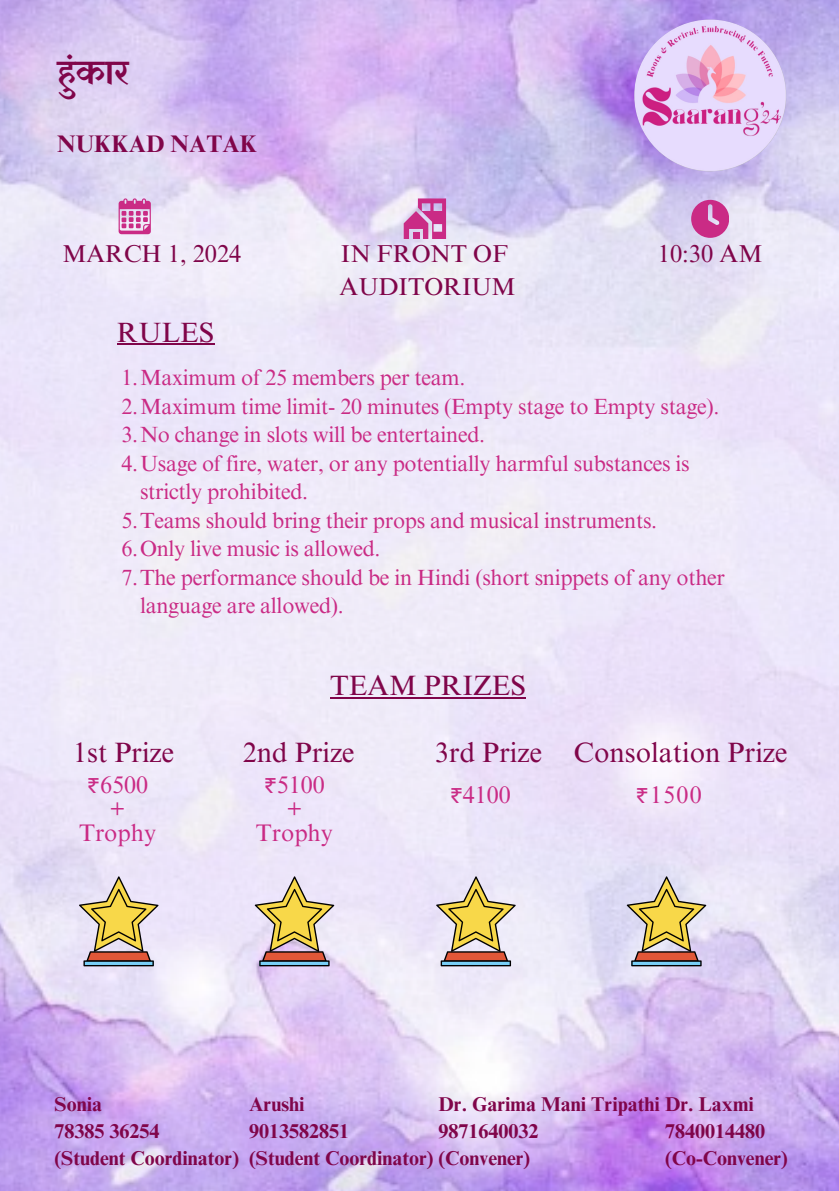
<style>
.page{position:relative;width:839px;height:1191px;background:#fff}
.page>*{position:absolute;margin:0;border:0;box-sizing:border-box;transform-origin:0 0}
.t1{font:34px "Yatra One";color:#80054a}
.t2{font:28px "Times NRMT Pro";color:#80054a}
.t3{font:24.4px/33px "Times NRMT Pro";color:#80054a}
.t4{font:24px/24px "Times NRMT Pro";color:#ca2b85;text-align:center}
.t5{font:700 24px "Times NRMT Pro";color:#80054a}
.t6{font:22px/28.4px "Times NRMT Pro";letter-spacing:-.015em;color:#ca2b85}
.t7{font:700 20px "Times NRMT Pro";color:#80054a}
.s1{font-family:"Noto Sans Gurmukhi"}
</style>
<div class="page">
<img style="left:0;top:0;width:838px;height:1191px">
<img style="left:634px;top:20px;width:152px;height:151px;border-radius:50%">
<svg style="left:119px;top:198px;width:31px;height:36px"></svg>
<svg style="left:403px;top:198px;width:43px;height:41px;background:#d372b1"></svg>
<svg style="left:691px;top:200px;width:37px;height:37px"></svg>
<hr style="left:117px;top:344px;width:97px;height:1px;background:#80054a">
<hr style="left:330px;top:697px;width:196px;height:1px;background:#80054a">
<svg style="left:79px;top:876px;width:79px;height:86px;background:#d3bd9a"></svg>
<svg style="left:83px;top:960px;width:71px;height:6px"></svg>
<hr style="left:85px;top:962px;width:67px;height:3px;background:#000">
<svg style="left:255px;top:876px;width:79px;height:86px;background:#d3bc9a"></svg>
<div style="left:259px;top:960px;width:70px;height:6px;background:#182a32"></div>
<hr style="left:260px;top:962px;width:68px;height:3px;background:#000">
<svg style="left:436px;top:876px;width:79px;height:86px;background:#d4bf9b"></svg>
<svg style="left:440px;top:960px;width:71px;height:6px"></svg>
<hr style="left:442px;top:962px;width:67px;height:3px;background:#000">
<svg style="left:626px;top:876px;width:80px;height:86px;background:#cfbb9a"></svg>
<div style="left:631px;top:960px;width:70px;height:6px;background:#182a32"></div>
<hr style="left:632px;top:962px;width:68px;height:3px;background:#000">
<h4 class="t1" style="left:57px;top:49px;width:73px">हुंका र</h4>
<h3 class="t5" style="left:57px;top:135px;width:201px">NUKKAD NATAK</h3>
<p class="t3" style="left:62px;top:240px;width:181px">MARCH 1, 2024</p>
<p class="t3" style="left:339px;top:240px;width:178px">IN FRONT OF<br>AUDITORIUM</p>
<h5 class="t3" style="left:657px;top:240px;width:106px">10:30 AM</h5>
<p class="t2" style="left:117px;top:322px;width:99px">RULES</p>
<p class="t6" style="left:121px;top:366px;width:345px">1.Maximum of 25 members per team.</p>
<h5 class="t6" style="left:121px;top:395px;width:599px">2.Maximum time limit- 20 minutes (Empty stage to Empty stage).</h5>
<h2 class="t6" style="left:121px;top:423px;width:365px">3.No change in slots will be entertained.</h2>
<p class="t6" style="left:140px;top:452px;width:551px;text-indent:-19px">4.Usage of fire, water, or any potentially harmful substances is strictly prohibited.</p>
<p class="t6" style="left:121px;top:509px;width:537px">5.Teams should bring their props and musical instruments.</p>
<p class="t6" style="left:121px;top:537px;width:260px">6.Only live music is allowed.</p>
<p class="t6" style="left:140px;top:566px;width:586px;text-indent:-19px">7.The performance should be in Hindi (short snippets of any other language are allowed).</p>
<h5 class="t2" style="left:330px;top:675px;width:197px">TEAM PRIZES</h5>
<p class="t2" style="left:73px;top:742px;width:102px">1st Prize</p>
<h2 class="t2" style="left:243px;top:742px;width:113px">2nd Prize</h2>
<h3 class="t2" style="left:435px;top:742px;width:108px">3rd Prize</h3>
<h6 class="t2" style="left:574px;top:742px;width:215px">Consolation Prize</h6>
<p class="t4" style="left:79px;top:775px;width:78px"><span class="s1">₹</span>6500 +<br>Trophy</p>
<p class="t4" style="left:264px;top:775px;width:63px"><span class="s1">₹</span>5100 +</p>
<p class="t4" style="left:256px;top:823px;width:78px">Trophy</p>
<h3 class="t4" style="left:449px;top:786px;width:63px"><span class="s1">₹</span>4100</h3>
<h6 class="t4" style="left:635px;top:785px;width:68px"><span class="s1">₹</span>1500</h6>
<p class="t7" style="left:55px;top:1097px;width:49px">Sonia</p>
<p class="t7" style="left:55px;top:1124px;width:106px">78385 36254</p>
<p class="t7" style="left:55px;top:1151px;width:186px">(Student Coordinator)</p>
<p class="t7" style="left:249px;top:1097px;width:57px">Arushi</p>
<p class="t7" style="left:249px;top:1124px;width:101px">9013582851</p>
<h3 class="t7" style="left:438px;top:1097px;width:317px">Dr. Garima Mani Tripathi Dr. Laxmi</h3>
<h6 class="t7" style="left:438px;top:1124px;width:101px">9871640032</h6>
<h6 class="t7" style="left:249px;top:1151px;width:282px">(Student Coordinator) (Convener)</h6>
<p class="t7" style="left:665px;top:1124px;width:101px">7840014480</p>
<p class="t7" style="left:665px;top:1151px;width:124px">(Co-Convener)</p>
</div>
